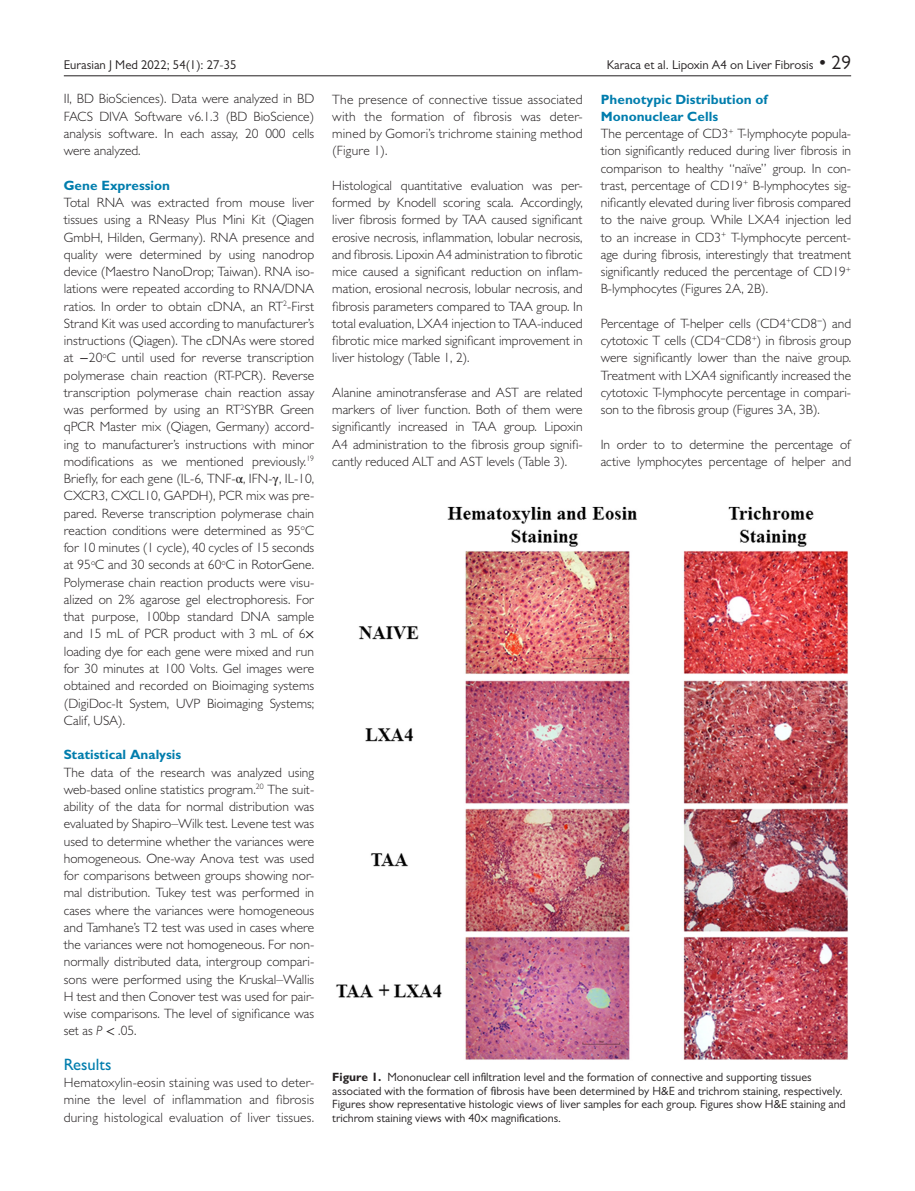
<style>
.page{position:relative;width:915px;height:1191px;background:#fff}
.page>*{position:absolute;margin:0;border:0;box-sizing:border-box;transform-origin:0 0}
.t1{font:500 16.5px "Gill Sans MT Pro";color:#007dad}
.t2{font:300 13.5px/17.2px "Gill Sans MT Pro";color:#231f20;text-align:justify}
.t3{font:700 13.5px "Gill Sans MT Pro";color:#007dad}
.t4{font:12.75px "Gill Sans MT Pro";color:#231f20}
.t5{font:12px/13.5px "Gill Sans MT Pro";color:#231f20}
.s1{font-size:19.5px}
.s2{font-family:"STIX General";font-weight:400}
.s3{font-style:italic}
.s4{font-weight:700;color:#007dad}
.s5{font-weight:700}
.s6{font-family:"STIX General"}
</style>
<div class="page">
<hr style="left:64px;top:76px;width:786px;height:1px;background:#231f20">
<img style="left:336px;top:506px;width:511px;height:554px">
<p class="t4" style="left:64px;top:58px;width:174px">Eurasian J Med 2022; 54(1): 27-35</p>
<p class="t4" style="left:606px;top:58px;width:246px">Karaca et al. Lipoxin A4 on Liver Fibrosis <span class="s1">• 29</span></p>
<p class="t2" style="left:64px;top:90px;width:252px">II, BD BioSciences). Data were analyzed in BD FACS DIVA Software v6.1.3 (BD BioScience) analysis software. In each assay, 20 000 cells were analyzed.</p>
<p class="t3" style="left:64px;top:177px;width:108px">Gene Expression</p>
<p class="t2" style="left:64px;top:194px;width:252px">Total RNA was extracted from mouse liver tissues using a RNeasy Plus Mini Kit (Qiagen GmbH, Hilden, Germany). RNA presence and quality were determined by using nanodrop device (Maestro NanoDrop; Taiwan). RNA iso&shy;lations were repeated according to RNA/DNA ratios. In order to obtain cDNA, an RT<sup>2</sup>-First Strand Kit was used according to manufacturer’s instructions (Qiagen). The cDNAs were stored at <span class="s2">−</span>20<sup>o</sup>C until used for reverse transcription polymerase chain reaction (RT-PCR). Reverse transcription polymerase chain reaction assay was performed by using an RT<sup>2</sup>SYBR Green qPCR Master mix (Qiagen, Germany) accord&shy;ing to manufacturer’s instructions with minor modifications as we mentioned previously.<sup>19<br></sup>Briefly, for each gene (IL-6, TNF-<span class="s2">α</span>, IFN-<span class="s2">γ</span>, IL-10, CXCR3, CXCL10, GAPDH), PCR mix was pre&shy;pared. Reverse transcription polymerase chain reaction conditions were determined as 95<sup>o</sup>C for 10 minutes (1 cycle), 40 cycles of 15 seconds at 95<sup>o</sup>C and 30 seconds at 60<sup>o</sup>C in RotorGene.<br>Polymerase chain reaction products were visu&shy;alized on 2% agarose gel electrophoresis. For that purpose, 100bp standard DNA sample and 15 mL of PCR product with 3 mL of 6<span class="s2">× </span>loading dye for each gene were mixed and run for 30 minutes at 100 Volts. Gel images were obtained and recorded on Bioimaging systems (DigiDoc-It System, UVP Bioimaging Systems; Calif, USA).</p>
<p class="t3" style="left:64px;top:746px;width:119px">Statistical Analysis</p>
<p class="t2" style="left:64px;top:763px;width:252px">The data of the research was analyzed using web-based online statistics program.<sup>20</sup> The suit&shy;ability of the data for normal distribution was evaluated by Shapiro–Wilk test. Levene test was used to determine whether the variances were homogeneous. One-way Anova test was used for comparisons between groups showing nor&shy;mal distribution. Tukey test was performed in cases where the variances were homogeneous and Tamhane’s T2 test was used in cases where the variances were not homogeneous. For non&shy;normally distributed data, intergroup compari&shy;sons were performed using the Kruskal–Wallis H test and then Conover test was used for pair&shy;wise comparisons. The level of significance was set as <span class="s3">P</span> <span class="s2">&lt;</span> .05.</p>
<p class="t1" style="left:64px;top:1054px;width:49px">Results</p>
<p class="t2" style="left:64px;top:1073px;width:252px">Hematoxylin-eosin staining was used to deter&shy;mine the level of inflammation and fibrosis during histological evaluation of liver tissues.</p>
<p class="t2" style="left:332px;top:90px;width:252px">The presence of connective tissue associated with the formation of fibrosis was deter&shy;mined by Gomori’s trichrome staining method (Figure 1).</p>
<p class="t2" style="left:332px;top:176px;width:252px">Histological quantitative evaluation was per&shy;formed by Knodell scoring scala. Accordingly, liver fibrosis formed by TAA caused significant erosive necrosis, inflammation, lobular necrosis, and fibrosis. Lipoxin A4 administration to fibrotic mice caused a significant reduction on inflam&shy;mation, erosional necrosis, lobular necrosis, and fibrosis parameters compared to TAA group. In total evaluation, LXA4 injection to TAA-induced fibrotic mice marked significant improvement in liver histology (Table 1, 2).</p>
<p class="t2" style="left:332px;top:383px;width:252px">Alanine aminotransferase and AST are related markers of liver function. Both of them were significantly increased in TAA group. Lipoxin A4 administration to the fibrosis group signifi&shy;cantly reduced ALT and AST levels (Table 3).</p>
<p class="t2" style="left:600px;top:90px;width:252px;text-align:left"><span class="s4">Phenotypic Distribution of Mononuclear Cells<br></span>The percentage of CD3<sup>+</sup> T-lymphocyte popula&shy;tion significantly reduced during liver fibrosis in comparison to healthy “naïve” group. In con&shy;trast, percentage of CD19<sup>+</sup> B-lymphocytes sig&shy;nificantly elevated during liver fibrosis compared to the naive group. While LXA4 injection led to an increase in CD3<sup>+</sup> T-lymphocyte percent&shy;age during fibrosis, interestingly that treatment significantly reduced the percentage of CD19<sup>+ </sup>B-lymphocytes (Figures 2A, 2B).</p>
<p class="t2" style="left:600px;top:314px;width:252px">Percentage of T-helper cells (CD4<sup>+</sup>CD8<sup>−</sup>) and cytotoxic T cells (CD4<sup>−</sup>CD8<sup>+</sup>) in fibrosis group were significantly lower than the naive group.<br>Treatment with LXA4 significantly increased the cytotoxic T-lymphocyte percentage in compari&shy;son to the fibrosis group (Figures 3A, 3B).</p>
<p class="t2" style="left:600px;top:435px;width:252px">In order to to determine the percentage of active lymphocytes percentage of helper and</p>
<p class="t5" style="left:332px;top:1070px;width:515px"><span class="s5">Figure 1.</span> Mononuclear cell infiltration level and the formation of connective and supporting tissues associated with the formation of fibrosis have been determined by H&amp;E and trichrom staining, respectively.<br>Figures show representative histologic views of liver samples for each group. Figures show H&amp;E staining and trichrom staining views with 40<span class="s6">×</span> magnifications.</p>
</div>
